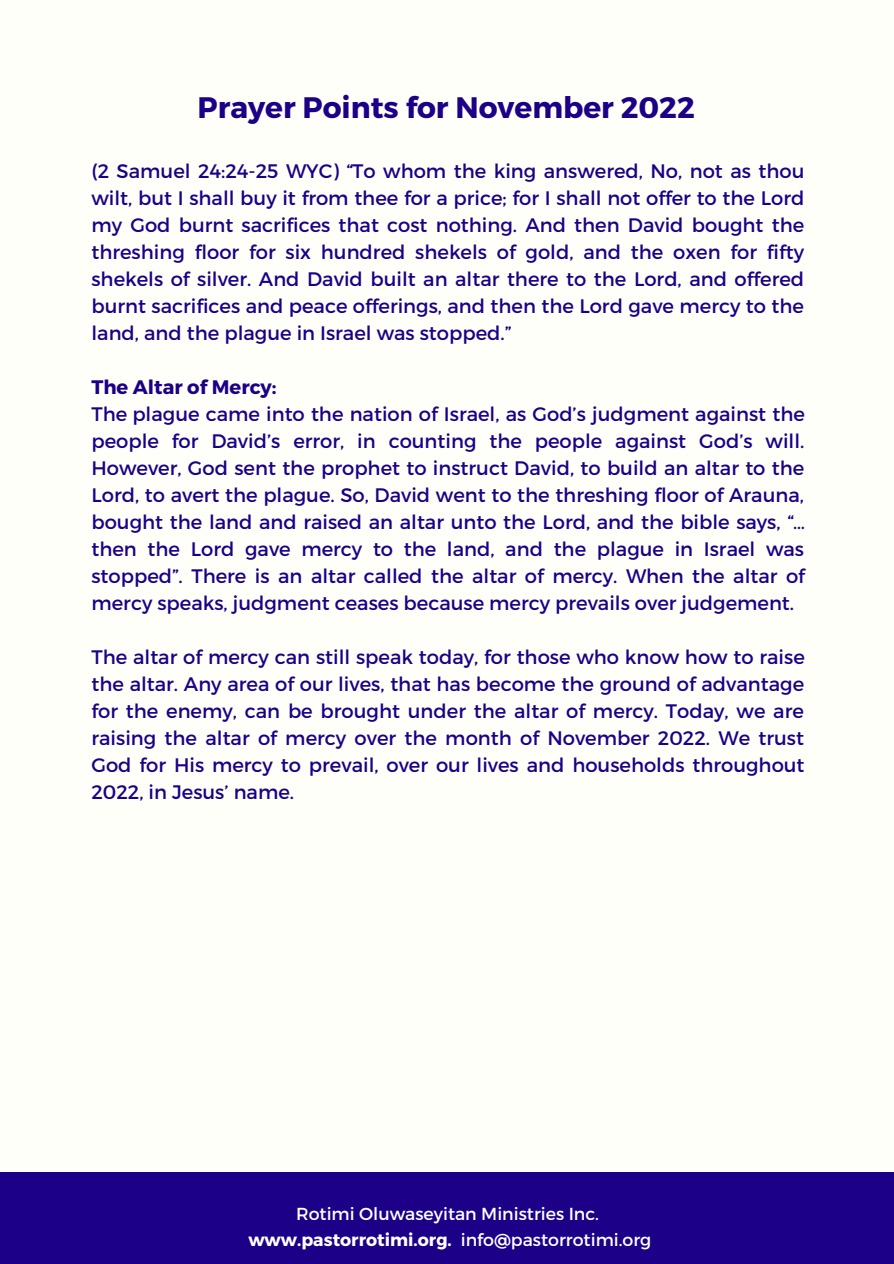
<style>
.page{position:relative;width:894px;height:1264px;background:#fff}
.page>*{position:absolute;margin:0;border:0;box-sizing:border-box;transform-origin:0 0}
.t1{font:700 29.55px "Montserrat";color:#1c0188}
.t2{font:19.5px/27px "Montserrat";color:#1c0188;text-align:justify}
.t3{font:700 19.5px "Montserrat";color:#1c0188}
.t4{font:700 17.4px "Montserrat";color:#fff}
.t5{font:17.4px "Montserrat";color:#fff}
.s1{font-weight:400}
</style>
<div class="page">
<div style="left:0;top:0;width:893px;height:1263px;background:#fffff9"></div>
<div style="left:0;top:1171px;width:893px;height:92px;background:#1c0188"></div>
<p class="t1" style="left:197px;top:88px;width:498px">Prayer Points for November 2022</p>
<p class="t2" style="left:91px;top:156px;width:714px">(2 Samuel 24:24-25 WYC) “To whom the king answered, No, not as thou wilt, but I shall buy it from thee for a price; for I shall not offer to the Lord my God burnt sacrifices that cost nothing. And then David bought the threshing floor for six hundred shekels of gold, and the oxen for fifty shekels of silver. And David built an altar there to the Lord, and offered burnt sacrifices and peace offerings, and then the Lord gave mercy to the land, and the plague in Israel was stopped.”</p>
<p class="t3" style="left:91px;top:374px;width:187px">The Altar of Mercy:</p>
<p class="t2" style="left:91px;top:399px;width:714px">The plague came into the nation of Israel, as God’s judgment against the people for David’s error, in counting the people against God’s will.<br>However, God sent the prophet to instruct David, to build an altar to the Lord, to avert the plague. So, David went to the threshing floor of Arauna, bought the land and raised an altar unto the Lord, and the bible says, “… then the Lord gave mercy to the land, and the plague in Israel was stopped”. There is an altar called the altar of mercy. When the altar of mercy speaks, judgment ceases because mercy prevails over judgement.</p>
<p class="t2" style="left:91px;top:643px;width:714px">The altar of mercy can still speak today, for those who know how to raise the altar. Any area of our lives, that has become the ground of advantage for the enemy, can be brought under the altar of mercy. Today, we are raising the altar of mercy over the month of November 2022. We trust God for His mercy to prevail, over our lives and households throughout 2022, in Jesus’ name.</p>
<p class="t5" style="left:296px;top:1202px;width:304px">Rotimi Oluwaseyitan Ministries Inc.</p>
<p class="t4" style="left:248px;top:1228px;width:404px">www.pastorrotimi.org. <span class="s1">info@pastorrotimi.org</span></p>
</div>
